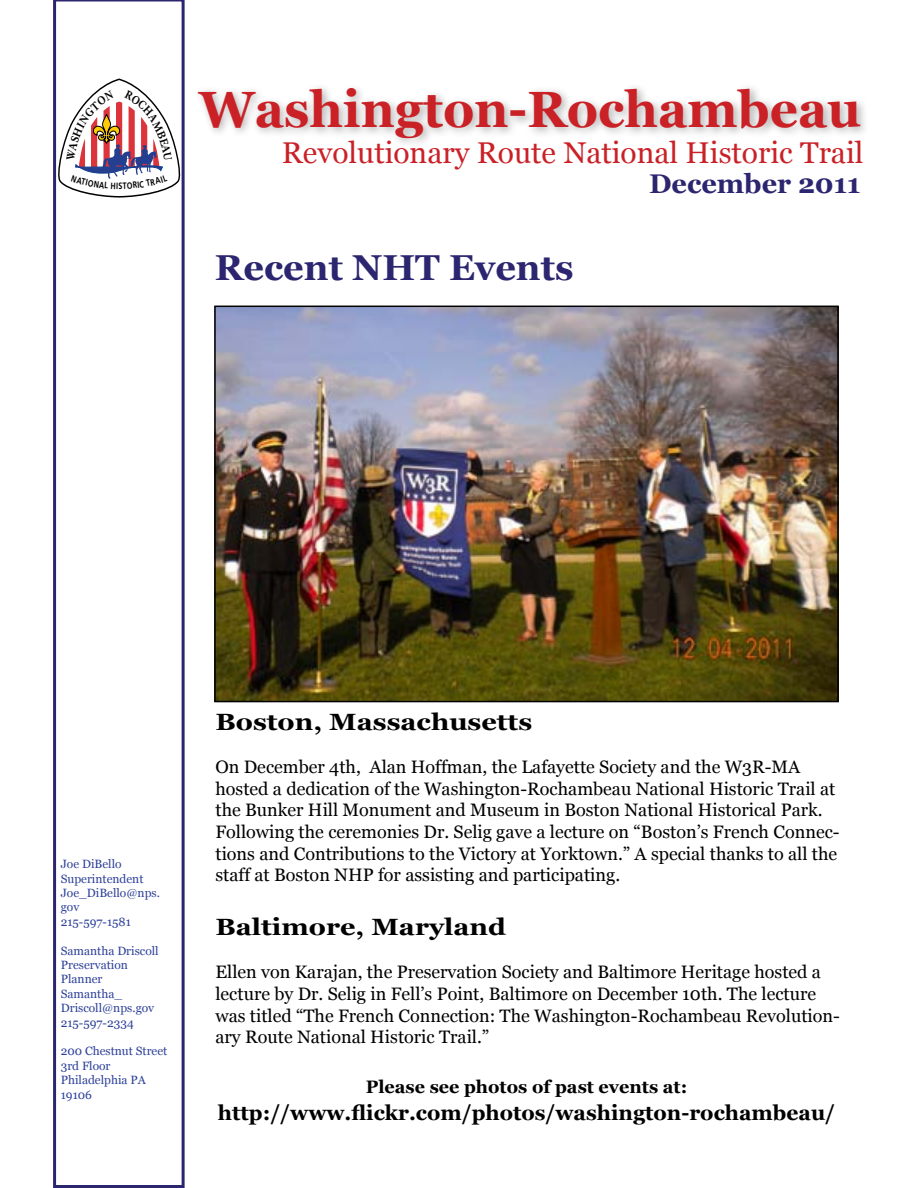
<style>
.page{position:relative;width:918px;height:1188px;background:#fff}
.page>*{position:absolute;margin:0;border:0;box-sizing:border-box;transform-origin:0 0}
.t1{font:700 51px "Georgia";color:#ca2127}
.t2{font:700 36px "Georgia";color:#2b266f}
.t3{font:30px "Georgia";color:#ca2127}
.t4{font:700 27px "Georgia";color:#2b266f}
.t5{font:700 23.55px "Georgia";color:#000;scale:1.15 1}
.t6{font:700 21px "Georgia";color:#000}
.t7{font:18px/21.6px "Georgia";color:#000}
.t8{font:700 18px "Georgia";color:#000}
.t9{font:12px/14.4px "Georgia";color:#2e419a}
</style>
<div class="page">
<svg style="left:53px;top:0;width:132px;height:1188px"></svg>
<div style="left:193px;top:83px;width:678px;height:65px;background:#000;opacity:.29"></div>
<img style="left:217px;top:309px;width:619px;height:390px">
<div style="left:214px;top:306px;width:625px;height:396px;border:2px solid #000"></div>
<svg style="left:56px;top:78px;width:127px;height:120px"></svg>
<h1 class="t1" style="left:199px;top:76px;width:664px">Washington-Rochambeau</h1>
<h3 class="t3" style="left:282px;top:135px;width:583px">Revolutionary Route National Historic Trail</h3>
<h2 class="t2" style="left:215px;top:244px;width:360px">Recent NHT Events</h2>
<h3 class="t4" style="left:649px;top:167px;width:213px">December 2011</h3>
<p class="t9" style="left:61px;top:857px;width:101px">Joe DiBello<br>Superintendent<br>Joe_DiBello@nps. gov<br>215-597-1581</p>
<p class="t9" style="left:61px;top:944px;width:99px">Samantha Driscoll<br>Preservation<br>Planner<br>Samantha_<br>Driscoll@nps.gov<br>215-597-2334</p>
<p class="t9" style="left:61px;top:1044px;width:108px">200 Chestnut Street<br>3rd Floor<br>Philadelphia PA<br>19106</p>
<h3 class="t5" style="left:215px;top:707px;width:277px">Boston, Massachusetts</h3>
<p class="t7" style="left:215px;top:757px;width:626px">On December 4th, Alan Hoffman, the Lafayette Society and the W3R-MA hosted a dedication of the Washington-Rochambeau National Historic Trail at the Bunker Hill Monument and Museum in Boston National Historical Park.<br>Following the ceremonies Dr. Selig gave a lecture on “Boston’s French Connec&shy;tions and Contributions to the Victory at Yorktown.” A special thanks to all the staff at Boston NHP for assisting and participating.</p>
<h3 class="t5" style="left:215px;top:912px;width:254px">Baltimore, Maryland</h3>
<p class="t7" style="left:215px;top:962px;width:626px">Ellen von Karajan, the Preservation Society and Baltimore Heritage hosted a lecture by Dr. Selig in Fell’s Point, Baltimore on December 10th. The lecture was titled “The French Connection: The Washington-Rochambeau Revolution&shy;ary Route National Historic Trail.”</p>
<p class="t8" style="left:366px;top:1075px;width:323px">Please see photos of past events at:</p>
<p class="t6" style="left:218px;top:1099px;width:619px">http://www.flickr.com/photos/washington-rochambeau/</p>
</div>
